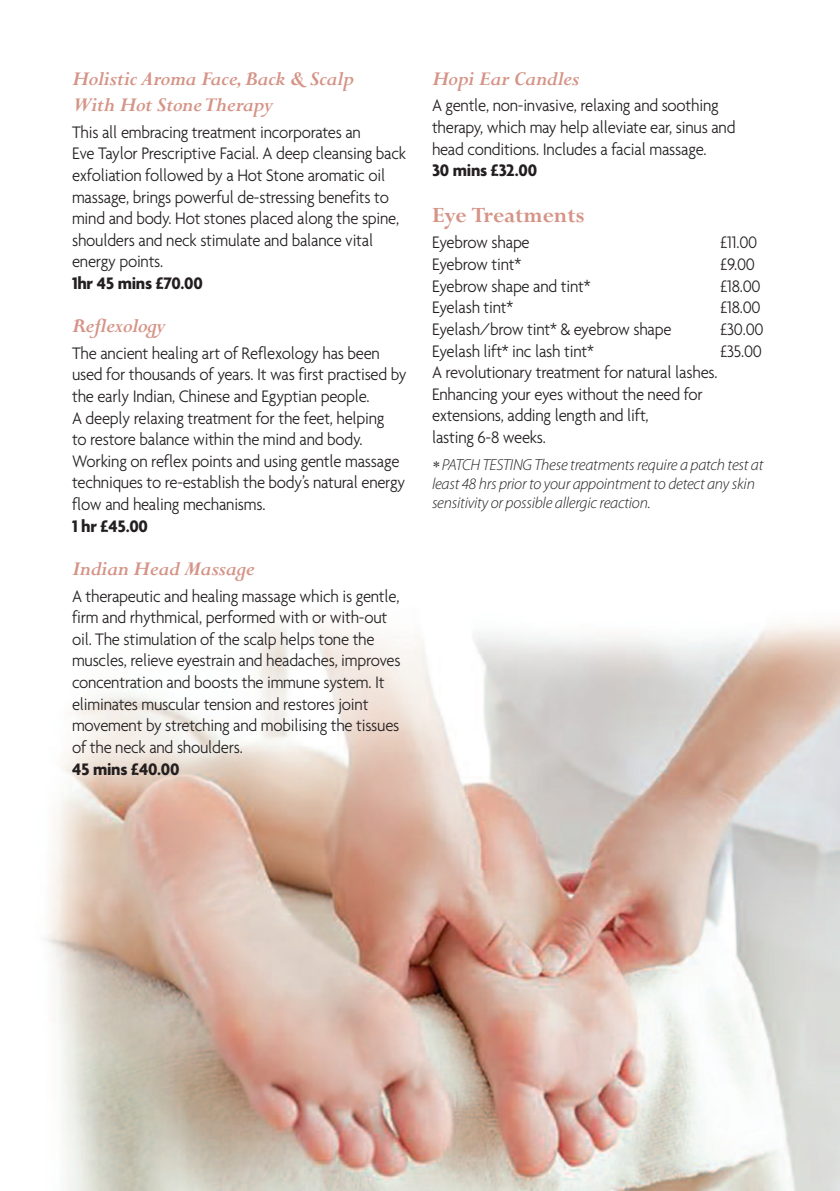
<style>
.page{position:relative;width:840px;height:1191px;background:#fff}
.page>*{position:absolute;margin:0;border:0;box-sizing:border-box;transform-origin:0 0}
.t1{font:700 24px "Perpetua";color:#d59487}
.t2{font:italic 700 22px/26.4px "Perpetua";letter-spacing:-.015em;color:#d59487}
.t3{font:300 18px/21.6px "Agenda";letter-spacing:-.015em;color:#231f20;scale:.93 1}
.t4{font:700 18px "Agenda";letter-spacing:-.015em;color:#231f20}
.t5{font:italic 300 16px/19.4px "Myriad Pro";letter-spacing:-.015em;color:#231f20}
.s1{font-family:"Perpetua";font-weight:400}
</style>
<div class="page">
<img style="left:45px;top:621px;width:794px;height:570px">
<p class="t2" style="left:72px;top:66px;width:283px">Holistic Aroma Face,Back &amp; Scalp<br>With Hot StoneTherapy</p>
<p class="t3" style="left:72px;top:121px;width:360px">This all embracing treatment incorporates an<br>Eve Taylor Prescriptive Facial. A deep cleansing back exfoliation followed by a Hot Stone aromatic oil massage, brings powerful de-stressing benefits to mind and body. Hot stones placed along the spine, shoulders and neck stimulate and balance vital energy points.</p>
<p class="t4" style="left:72px;top:272px;width:132px">1hr 45 mins £70.00</p>
<p class="t2" style="left:72px;top:314px;width:95px">Reflexology</p>
<p class="t3" style="left:72px;top:342px;width:361px">The ancient healing art of Reflexology has been used for thousands of years. It was first practised by the early Indian, Chinese and Egyptian people.<br>A deeply relaxing treatment for the feet, helping<br>to restore balance within the mind and body.<br>Working on reflex points and using gentle massage techniques to re-establish the body’s natural energy flow and healing mechanisms.</p>
<p class="t4" style="left:72px;top:515px;width:77px">1 hr £45.00</p>
<p class="t2" style="left:72px;top:557px;width:184px">Indian Head Massage</p>
<p class="t3" style="left:72px;top:584px;width:354px">A therapeutic and healing massage which is gentle, firm and rhythmical, performed with or with-out oil. The stimulation of the scalp helps tone the muscles, relieve eyestrain and headaches, improves concentration and boosts the immune system. It eliminates muscular tension and restores joint movement by stretching and mobilising the tissues of the neck and shoulders.</p>
<p class="t4" style="left:72px;top:757px;width:109px">45 mins £40.00</p>
<p class="t2" style="left:432px;top:66px;width:149px">Hopi Ear Candles</p>
<p class="t3" style="left:432px;top:94px;width:328px">A gentle, non-invasive, relaxing and soothing therapy, which may help alleviate ear, sinus and head conditions. Includes a facial massage.</p>
<p class="t4" style="left:432px;top:159px;width:106px">30 mins £32.00</p>
<h1 class="t1" style="left:432px;top:202px;width:154px">Eye Treatments</h1>
<p class="t3" style="left:432px;top:232px;width:106px">Eyebrow shape</p>
<p class="t3" style="left:720px;top:232px;width:41px">£11.00</p>
<p class="t3" style="left:432px;top:253px;width:97px">Eyebrow tint*</p>
<p class="t3" style="left:720px;top:253px;width:39px">£9.00</p>
<p class="t3" style="left:432px;top:275px;width:172px">Eyebrow shape and tint*</p>
<p class="t3" style="left:720px;top:275px;width:45px">£18.00</p>
<p class="t3" style="left:432px;top:296px;width:89px">Eyelash tint*</p>
<p class="t3" style="left:720px;top:296px;width:45px">£18.00</p>
<p class="t3" style="left:432px;top:318px;width:259px">Eyelash/brow tint* &amp; eyebrow shape</p>
<p class="t3" style="left:720px;top:318px;width:48px">£30.00</p>
<p class="t3" style="left:432px;top:340px;width:175px">Eyelash lift* inc lash tint*</p>
<p class="t3" style="left:720px;top:340px;width:46px">£35.00</p>
<p class="t3" style="left:432px;top:361px;width:308px">A revolutionary treatment for natural lashes.<br>Enhancing your eyes without the need for extensions, adding length and lift,<br>lasting 6-8 weeks.</p>
<p class="t5" style="left:432px;top:454px;width:333px"><span class="s1">*</span> PATCH TESTING These treatments require a patch test at least 48 hrs prior to your appointment to detect any skin sensitivity or possible allergic reaction.</p>
</div>
